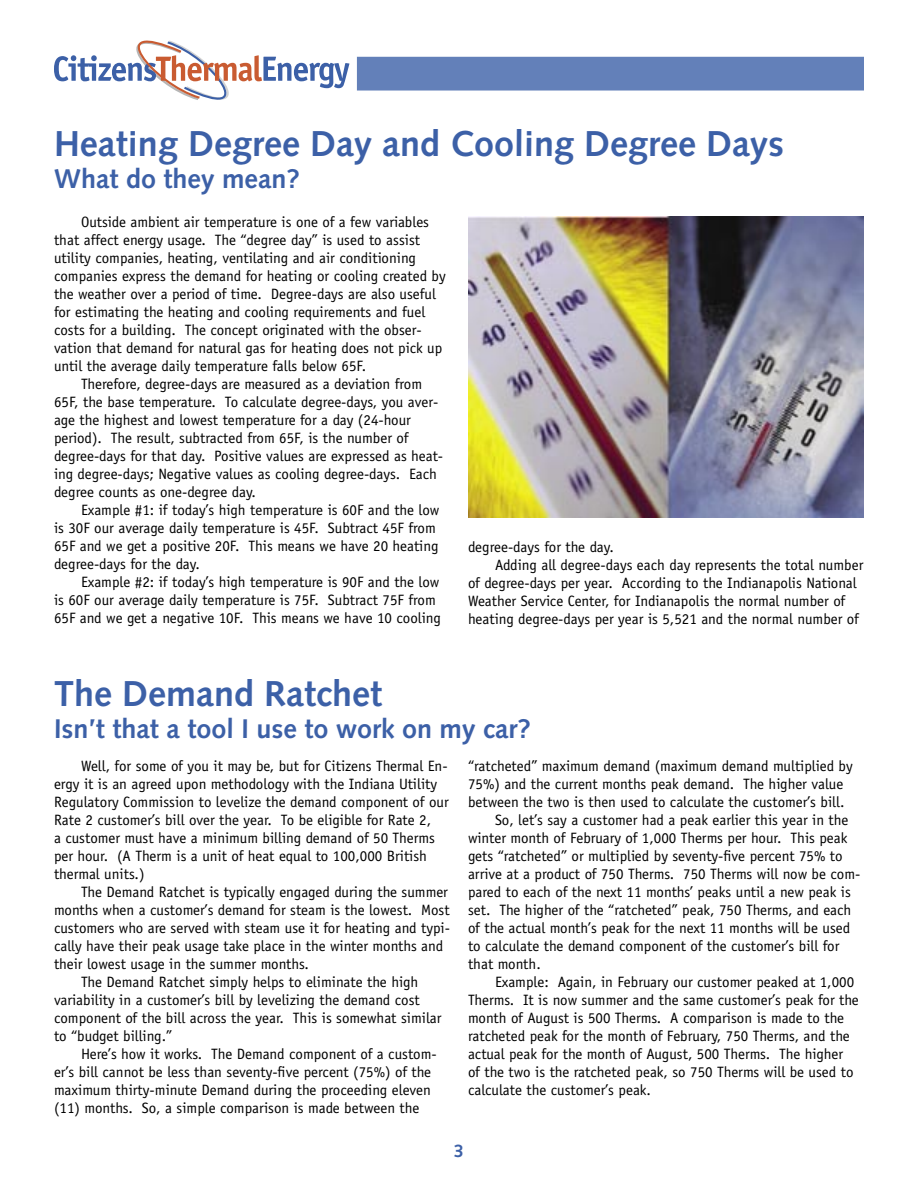
<style>
.page{position:relative;width:918px;height:1188px;background:#fff}
.page>*{position:absolute;margin:0;border:0;box-sizing:border-box;transform-origin:0 0}
.Headline{font:700 36px "Syntax";color:#3c60a7}
.Subhead_1{font:700 27px "Syntax";color:#3c60a7}
.t1{font:700 18px "Syntax";color:#3c60a7}
.Body_text{font:15px/18px "Officina Sans";color:#000}
</style>
<div class="page">
<div style="left:358px;top:58px;width:505px;height:32px;background:#6380b9"></div>
<div style="left:357px;top:57px;width:507px;height:34px;border:2px solid #6380b9"></div>
<svg style="left:54px;top:40px;width:295px;height:60px"></svg>
<img style="left:468px;top:216px;width:396px;height:301px">
<p class="Headline" style="left:54px;top:122px;width:732px">Heating Degree Day and Cooling Degree Days</p>
<p class="Subhead_1" style="left:54px;top:163px;width:248px">What do they mean?</p>
<p class="Body_text" style="left:54px;top:213px;width:393px;text-indent:27px">Outside ambient air temperature is one of a few variables that affect energy usage. The “degree day” is used to assist utility companies, heating, ventilating and air conditioning companies express the demand for heating or cooling created by the weather over a period of time. Degree-days are also useful for estimating the heating and cooling requirements and fuel costs for a building. The concept originated with the obser&shy;vation that demand for natural gas for heating does not pick up until the average daily temperature falls below 65F.</p>
<p class="Body_text" style="left:54px;top:375px;width:391px;text-indent:27px">Therefore, degree-days are measured as a deviation from 65F, the base temperature. To calculate degree-days, you aver&shy;age the highest and lowest temperature for a day (24-hour period). The result, subtracted from 65F, is the number of degree-days for that day. Positive values are expressed as heat&shy;ing degree-days; Negative values as cooling degree-days. Each degree counts as one-degree day.</p>
<p class="Body_text" style="left:54px;top:501px;width:387px;text-indent:27px">Example #1: if today’s high temperature is 60F and the low is 30F our average daily temperature is 45F. Subtract 45F from 65F and we get a positive 20F. This means we have 20 heating degree-days for the day.</p>
<p class="Body_text" style="left:54px;top:573px;width:388px;text-indent:27px">Example #2: if today’s high temperature is 90F and the low is 60F our average daily temperature is 75F. Subtract 75F from<br>65F and we get a negative 10F. This means we have 10 cooling</p>
<p class="Body_text" style="left:468px;top:538px;width:147px">degree-days for the day.</p>
<p class="Body_text" style="left:468px;top:556px;width:397px;text-indent:27px">Adding all degree-days each day represents the total number of degree-days per year. According to the Indianapolis National Weather Service Center, for Indianapolis the normal number of heating degree-days per year is 5,521 and the normal number of</p>
<p class="Headline" style="left:54px;top:673px;width:330px">The Demand Ratchet</p>
<p class="Subhead_1" style="left:54px;top:713px;width:479px">Isn’t that a tool I use to work on my car?</p>
<p class="Body_text" style="left:54px;top:757px;width:396px;text-indent:27px">Well, for some of you it may be, but for Citizens Thermal En&shy;ergy it is an agreed upon methodology with the Indiana Utility Regulatory Commission to levelize the demand component of our Rate 2 customer’s bill over the year. To be eligible for Rate 2,<br>a customer must have a minimum billing demand of 50 Therms per hour. (A Therm is a unit of heat equal to 100,000 British thermal units.)</p>
<p class="Body_text" style="left:54px;top:883px;width:398px;text-indent:27px">The Demand Ratchet is typically engaged during the summer months when a customer’s demand for steam is the lowest. Most customers who are served with steam use it for heating and typi&shy;cally have their peak usage take place in the winter months and their lowest usage in the summer months.</p>
<p class="Body_text" style="left:54px;top:973px;width:389px;text-indent:27px">The Demand Ratchet simply helps to eliminate the high variability in a customer’s bill by levelizing the demand cost component of the bill across the year. This is somewhat similar to “budget billing.”</p>
<p class="Body_text" style="left:54px;top:1045px;width:384px;text-indent:27px">Here’s how it works. The Demand component of a custom&shy;er’s bill cannot be less than seventy-five percent (75%) of the maximum thirty-minute Demand during the proceeding eleven (11) months. So, a simple comparison is made between the</p>
<p class="Body_text" style="left:468px;top:757px;width:386px">“ratcheted” maximum demand (maximum demand multiplied by<br>75%) and the current months peak demand. The higher value between the two is then used to calculate the customer’s bill.</p>
<p class="Body_text" style="left:468px;top:811px;width:394px;text-indent:27px">So, let’s say a customer had a peak earlier this year in the winter month of February of 1,000 Therms per hour. This peak gets “ratcheted” or multiplied by seventy-five percent 75% to arrive at a product of 750 Therms. 750 Therms will now be com&shy;pared to each of the next 11 months’ peaks until a new peak is set. The higher of the “ratcheted” peak, 750 Therms, and each of the actual month’s peak for the next 11 months will be used to calculate the demand component of the customer’s bill for that month.</p>
<p class="Body_text" style="left:468px;top:973px;width:392px;text-indent:27px">Example: Again, in February our customer peaked at 1,000<br>Therms. It is now summer and the same customer’s peak for the month of August is 500 Therms. A comparison is made to the ratcheted peak for the month of February, 750 Therms, and the actual peak for the month of August, 500 Therms. The higher<br>of the two is the ratcheted peak, so 750 Therms will be used to calculate the customer’s peak.</p>
<p class="t1" style="left:454px;top:1140px;width:12px">3</p>
</div>
